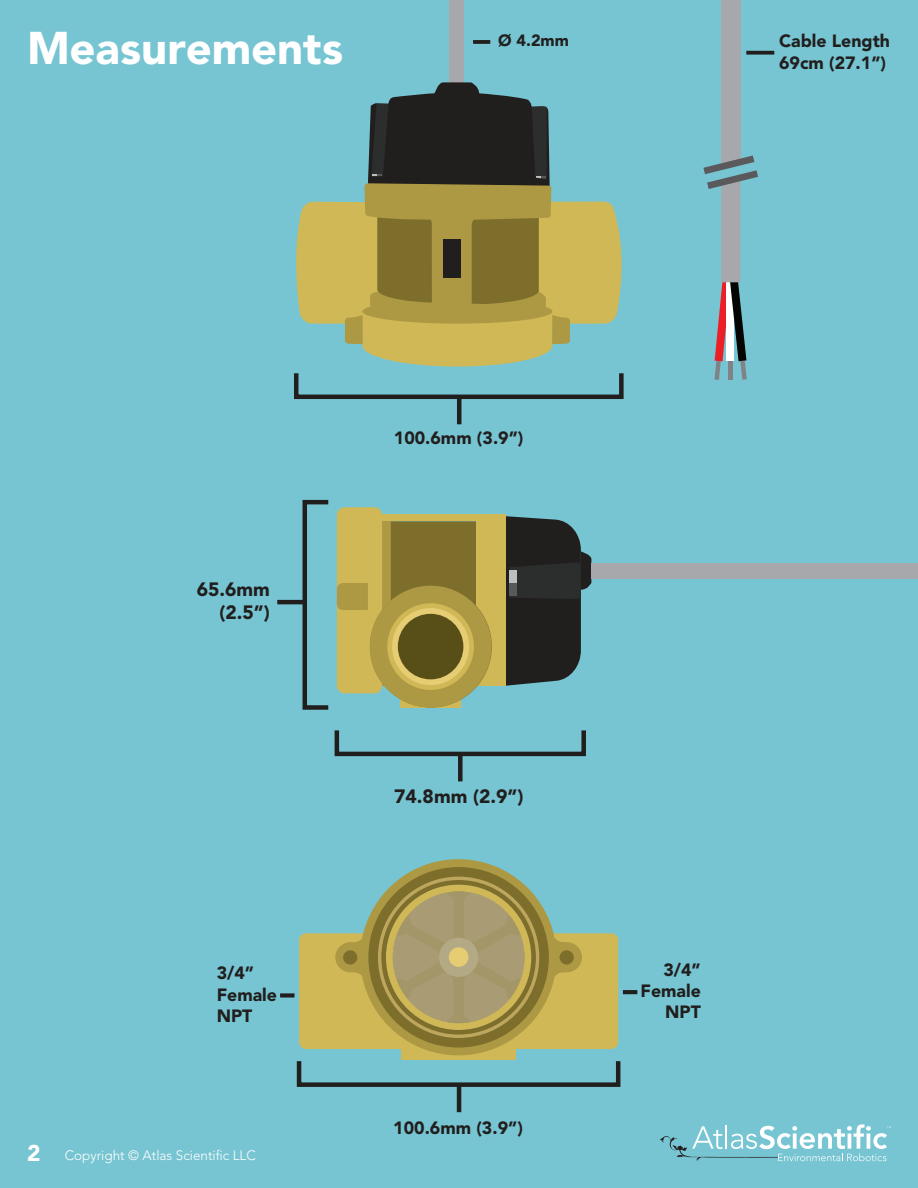
<style>
.page{position:relative;width:918px;height:1188px;background:#77c5d2}
.page>*{position:absolute;margin:0;border:0;box-sizing:border-box;transform-origin:0 0}
.t1{font:900 45.45px "Avenir";color:#fff}
.t2{font:900 19.2px/23.1px "Avenir";color:#211e1e;text-align:right}
.t3{font:900 17.7px/21.1px "Avenir";color:#211e1e}
.t4{font:900 16.2px "Avenir";color:#211e1e}
.t5{font:300 13.5px "Avenir";color:#fff}
.s1{font-weight:900;font-size:22.65px}
</style>
<div class="page">
<svg style="left:746px;top:51px;width:28px;height:4px"></svg>
<svg style="left:715px;top:226px;width:32px;height:154px"></svg>
<div style="left:721px;top:180px;width:19px;height:102px;background:#a6a8ab"></div>
<div style="left:721px;top:0;width:19px;height:163px;background:#a6a8ab"></div>
<svg style="left:703px;top:156px;width:55px;height:33px"></svg>
<div style="left:297px;top:1059px;width:323px;height:28px;border:4px solid #211e1e"></div>
<hr style="left:457px;top:1085px;width:4px;height:27px;background:#211e1e">
<div style="left:280px;top:993px;width:15px;height:5px;background:#211e1e"></div>
<svg style="left:623px;top:990px;width:14px;height:4px"></svg>
<div style="left:401px;top:1043px;width:115px;height:17px;background:#d0b856"></div>
<svg style="left:392px;top:859px;width:133px;height:196px"></svg>
<svg style="left:368px;top:867px;width:181px;height:181px"></svg>
<svg style="left:299px;top:885px;width:319px;height:164px"></svg>
<svg style="left:393px;top:891px;width:132px;height:132px;background:#a99c72"></svg>
<div style="left:294px;top:371px;width:330px;height:28px;border:4px solid #211e1e"></div>
<hr style="left:457px;top:397px;width:4px;height:27px;background:#211e1e">
<svg style="left:473px;top:40px;width:17px;height:4px"></svg>
<div style="left:450px;top:0;width:14px;height:84px;background:#a6a8ab"></div>
<div style="left:362px;top:325px;width:190px;height:42px;background:#d0b856;border-radius:50%"></div>
<svg style="left:296px;top:82px;width:326px;height:263px"></svg>
<div style="left:303px;top:500px;width:28px;height:210px;border:4px solid #211e1e"></div>
<hr style="left:277px;top:600px;width:28px;height:4px;background:#211e1e">
<div style="left:335px;top:728px;width:251px;height:28px;border:4px solid #211e1e"></div>
<div style="left:458px;top:754px;width:5px;height:27px;background:#211e1e"></div>
<svg style="left:401px;top:700px;width:60px;height:7px"></svg>
<div style="left:373px;top:521px;width:18px;height:165px;background:#ad9943"></div>
<svg style="left:506px;top:516px;width:85px;height:170px;background:#2f3a3c"></svg>
<div style="left:509px;top:571px;width:8px;height:12px;background:#bebfc1"></div>
<div style="left:509px;top:583px;width:8px;height:12px;background:#58595b"></div>
<div style="left:591px;top:563px;width:327px;height:15px;background:#a6a8ab"></div>
<div style="left:391px;top:521px;width:85px;height:84px;background:#7e6e2c"></div>
<div style="left:337px;top:507px;width:45px;height:186px;background:#d0b856;border-radius:8px"></div>
<div style="left:382px;top:515px;width:98px;height:6px;background:#d0b856"></div>
<svg style="left:337px;top:583px;width:31px;height:27px"></svg>
<div style="left:476px;top:515px;width:30px;height:171px;background:#d0b856"></div>
<div style="left:370px;top:586px;width:122px;height:121px;background:#ad9943;border-radius:50%"></div>
<div style="left:387px;top:603px;width:87px;height:87px;background:#d0b856;border-radius:50%"></div>
<svg style="left:392px;top:608px;width:77px;height:77px"></svg>
<div style="left:398px;top:614px;width:65px;height:65px;background:#584e17;border-radius:50%"></div>
<svg style="left:660px;top:1124px;width:231px;height:37px"></svg>
<p class="t1" style="left:27px;top:21px;width:318px">Measurements</p>
<p class="t4" style="left:498px;top:31px;width:72px">Ø 4.2mm</p>
<p class="t3" style="left:779px;top:31px;width:113px">Cable Length<br>69cm (27.1”)</p>
<p class="t2" style="left:197px;top:578px;width:75px">65.6mm (2.5”)</p>
<p class="t3" style="left:394px;top:427px;width:131px">100.6mm (3.9”)</p>
<p class="t2" style="left:394px;top:785px;width:131px">74.8mm (2.9”)</p>
<p class="t3" style="left:217px;top:962px;width:62px">3/4”<br>Female<br>NPT</p>
<p class="t3" style="left:641px;top:959px;width:62px;text-align:right">3/4”<br>Female<br>NPT</p>
<p class="t5" style="left:27px;top:1148px;width:230px"><span class="s1">2</span> Copyright © Atlas Scientific LLC</p>
<p class="t3" style="left:393px;top:1117px;width:131px">100.6mm (3.9”)</p>
</div>
